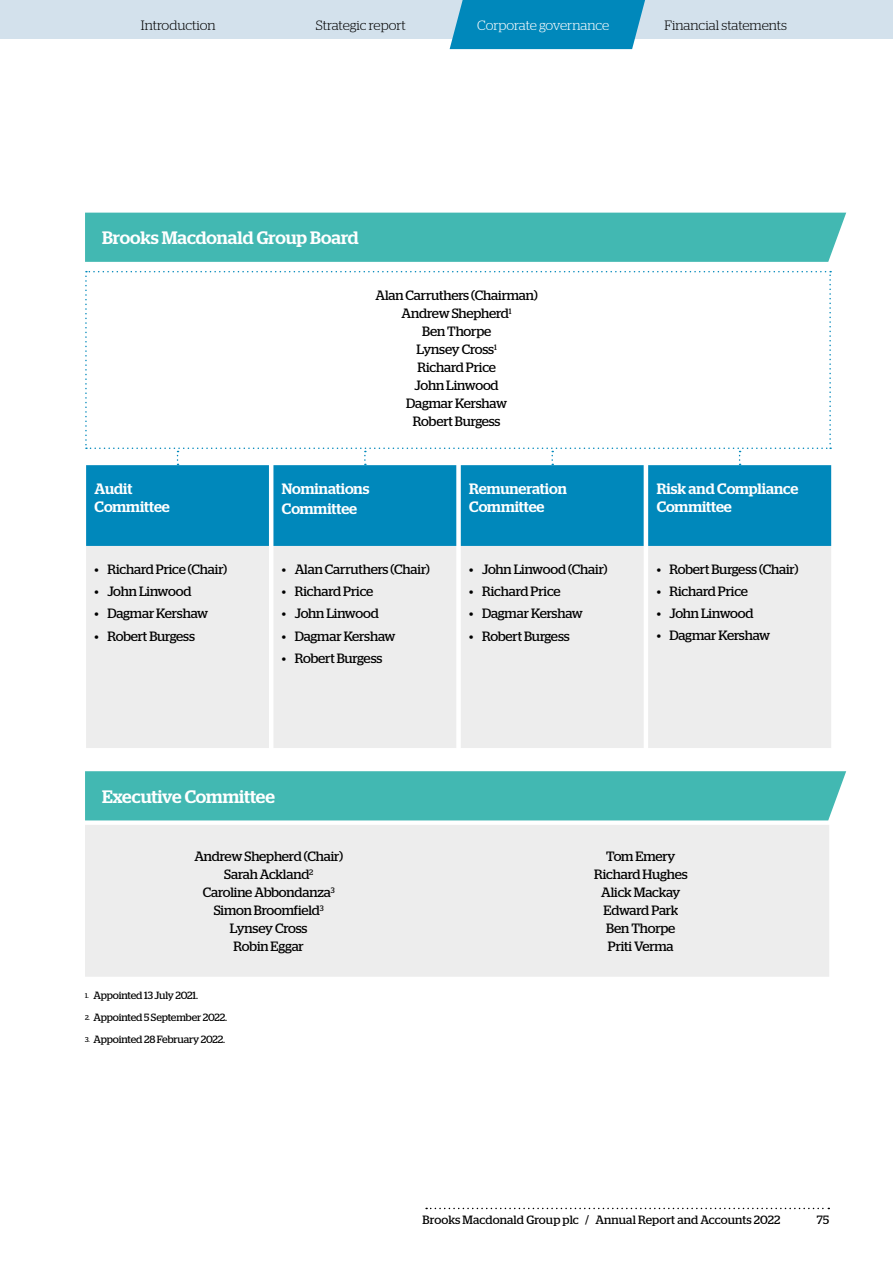
<style>
.page{position:relative;width:893px;height:1263px;background:#fff}
.page>*{position:absolute;margin:0;border:0;box-sizing:border-box;transform-origin:0 0}
.t1{font:500 18px "Stag";color:#fff}
.t2{font:500 15px/18px "Stag";color:#fff}
.t3{font:13.5px/18px "Stag";letter-spacing:-.01em;color:#000;text-align:center}
.t4{font:300 13.5px "Stag";color:#000}
.t5{font:300 13.5px "Stag";letter-spacing:-.005em;color:#fff}
.t6{font:12px "Stag";letter-spacing:.005em;color:#000}
.t7{font:10.5px "Stag";letter-spacing:-.01em;color:#000}
.s1{font-size:7.05px}
</style>
<div class="page">
<div style="left:86px;top:465px;width:745px;height:81px;background:#08b"></div>
<div style="left:86px;top:546px;width:745px;height:202px;background:#ededed"></div>
<svg style="left:85px;top:271px;width:746px;height:194px"></svg>
<div style="left:85px;top:825px;width:744px;height:152px;background:#ededed"></div>
<div style="left:85px;top:213px;width:761px;height:49px;background:#42b8b2"></div>
<div style="left:85px;top:771px;width:761px;height:49px;background:#42b8b2"></div>
<svg style="left:426px;top:1208px;width:403px;height:1px"></svg>
<div style="left:0;top:0;width:893px;height:38px;background:#d3e1ec"></div>
<div style="left:450px;top:0;width:195px;height:49px;background:#08b"></div>
<p class="t4" style="left:141px;top:17px;width:76px">Introduction</p>
<p class="t4" style="left:316px;top:17px;width:91px">Strategic report</p>
<p class="t5" style="left:477px;top:17px;width:134px">Corporate governance</p>
<p class="t4" style="left:664px;top:17px;width:124px">Financial statements</p>
<h1 class="t1" style="left:102px;top:227px;width:258px">Brooks Macdonald Group Board</h1>
<p class="t3" style="left:375px;top:286px;width:164px">Alan Carruthers (Chairman)<br>Andrew Shepherd<sup>1<br></sup>Ben Thorpe<br>Lynsey Cross<sup>1<br></sup>Richard Price<br>John Linwood<br>Dagmar Kershaw<br>Robert Burgess</p>
<p class="t2" style="left:95px;top:480px;width:77px">Audit<br>Committee</p>
<p class="t2" style="left:282px;top:479px;width:89px;line-height:20.1px">Nominations<br>Committee</p>
<p class="t2" style="left:469px;top:480px;width:99px">Remuneration<br>Committee</p>
<p class="t2" style="left:657px;top:480px;width:143px">Risk and Compliance<br>Committee</p>
<p class="t3" style="left:95px;top:560px;width:134px">• Richard Price (Chair)</p>
<p class="t3" style="left:95px;top:582px;width:98px">• John Linwood</p>
<p class="t3" style="left:95px;top:604px;width:115px">• Dagmar Kershaw</p>
<p class="t3" style="left:95px;top:627px;width:102px">• Robert Burgess</p>
<p class="t3" style="left:282px;top:560px;width:149px">• Alan Carruthers (Chair)</p>
<p class="t3" style="left:282px;top:582px;width:93px">• Richard Price</p>
<p class="t3" style="left:282px;top:604px;width:98px">• John Linwood</p>
<p class="t3" style="left:282px;top:627px;width:115px">• Dagmar Kershaw</p>
<p class="t3" style="left:282px;top:649px;width:102px">• Robert Burgess</p>
<p class="t3" style="left:469px;top:560px;width:140px">• John Linwood (Chair)</p>
<p class="t3" style="left:469px;top:582px;width:93px">• Richard Price</p>
<p class="t3" style="left:469px;top:604px;width:115px">• Dagmar Kershaw</p>
<p class="t3" style="left:469px;top:627px;width:102px">• Robert Burgess</p>
<p class="t3" style="left:657px;top:560px;width:143px">• Robert Burgess (Chair)</p>
<p class="t3" style="left:657px;top:582px;width:93px">• Richard Price</p>
<p class="t3" style="left:657px;top:604px;width:98px">• John Linwood</p>
<p class="t3" style="left:657px;top:627px;width:115px">• Dagmar Kershaw</p>
<h1 class="t1" style="left:102px;top:786px;width:174px">Executive Committee</h1>
<p class="t3" style="left:194px;top:847px;width:150px">Andrew Shepherd (Chair)<br>Sarah Ackland<sup>2<br></sup>Caroline Abbondanza<sup>3<br></sup>Simon Broomfield<sup>3<br></sup>Lynsey Cross<br>Robin Eggar</p>
<p class="t3" style="left:594px;top:847px;width:95px">Tom Emery<br>Richard Hughes<br>Alick Mackay<br>Edward Park<br>Ben Thorpe<br>Priti Verma</p>
<p class="t7" style="left:85px;top:989px;width:115px"><span class="s1">1.</span> Appointed 13 July 2021.</p>
<p class="t7" style="left:85px;top:1011px;width:143px"><span class="s1">2.</span> Appointed 5 September 2022.</p>
<p class="t7" style="left:85px;top:1033px;width:142px"><span class="s1">3.</span> Appointed 28 February 2022.</p>
<p class="t6" style="left:423px;top:1212px;width:359px">Brooks Macdonald Group plc / Annual Report and Accounts 2022</p>
<p class="t6" style="left:817px;top:1212px;width:14px">75</p>
</div>
